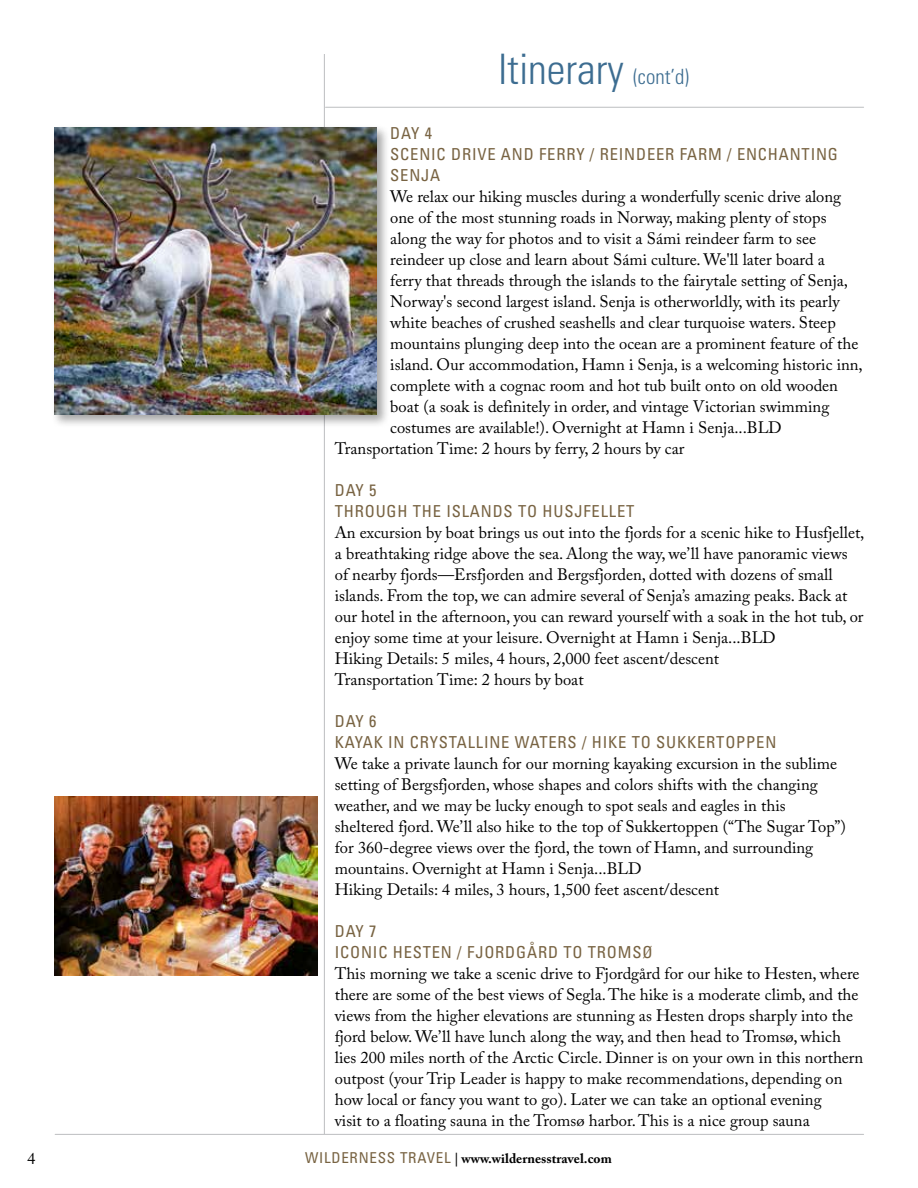
<style>
.page{position:relative;width:918px;height:1188px;background:#fff}
.page>*{position:absolute;margin:0;border:0;box-sizing:border-box;transform-origin:0 0}
.t1{font:300 condensed 42px "Univers LT Std";color:#3d6d91}
.t2{font:16.5px/21px "Adobe Caslon Pro";color:#000}
.t3{font:condensed 16.5px/21px "Univers LT Std";letter-spacing:.05em;color:#786342}
.t4{font:700 13.5px "Adobe Caslon Pro";color:#000}
.s1{font-size:21px}
.s2{font-family:"Univers LT Std";font-weight:400;font-stretch:condensed;font-size:15px;color:#786342}
</style>
<div class="page">
<hr style="left:324px;top:54px;width:1px;height:1080px;background:#bcbec0">
<hr style="left:55px;top:1134px;width:809px;height:1px;background:#bcbec0">
<hr style="left:326px;top:107px;width:538px;height:1px;background:#bcbec0">
<div style="left:51px;top:124px;width:339px;height:304px;background:#000;opacity:.35"></div>
<img style="left:54px;top:127px;width:323px;height:288px">
<img style="left:54px;top:796px;width:263px;height:180px">
<h1 class="t1" style="left:498px;top:44px;width:193px">Itinerary <span class="s1">(cont’d)</span></h1>
<p class="t3" style="left:390px;top:123px;width:449px">DAY 4<br>SCENIC DRIVE AND FERRY / REINDEER FARM / ENCHANTING<br>SENJA</p>
<p class="t2" style="left:390px;top:186px;width:452px">We relax our hiking muscles during a wonderfully scenic drive along</p>
<p class="t2" style="left:390px;top:207px;width:438px">one of the most stunning roads in Norway, making plenty of stops</p>
<p class="t2" style="left:390px;top:228px;width:427px">along the way for photos and to visit a Sámi reindeer farm to see</p>
<p class="t2" style="left:390px;top:249px;width:436px">reindeer up close and learn about Sámi culture. We'll later board a</p>
<p class="t2" style="left:390px;top:270px;width:459px">ferry that threads through the islands to the fairytale setting of Senja,</p>
<p class="t2" style="left:390px;top:291px;width:451px">Norway's second largest island. Senja is otherworldly, with its pearly</p>
<p class="t2" style="left:390px;top:312px;width:447px">white beaches of crushed seashells and clear turquoise waters. Steep</p>
<p class="t2" style="left:390px;top:333px;width:470px">mountains plunging deep into the ocean are a prominent feature of the</p>
<p class="t2" style="left:390px;top:354px;width:474px">island. Our accommodation, Hamn i Senja, is a welcoming historic inn,</p>
<p class="t2" style="left:390px;top:375px;width:449px">complete with a cognac room and hot tub built onto on old wooden</p>
<p class="t2" style="left:390px;top:396px;width:441px">boat (a soak is definitely in order, and vintage Victorian swimming</p>
<p class="t2" style="left:390px;top:417px;width:393px">costumes are available!). Overnight at Hamn i Senja...BLD</p>
<p class="t2" style="left:335px;top:438px;width:351px">Transportation Time: 2 hours by ferry, 2 hours by car</p>
<p class="t3" style="left:335px;top:480px;width:301px">DAY 5<br>THROUGH THE ISLANDS TO HUSJFELLET</p>
<p class="t2" style="left:335px;top:522px;width:531px">An excursion by boat brings us out into the fjords for a scenic hike to Husfjellet, a breathtaking ridge above the sea. Along the way, we’ll have panoramic views of nearby fjords—Ersfjorden and Bergsfjorden, dotted with dozens of small islands. From the top, we can admire several of Senja’s amazing peaks. Back at our hotel in the afternoon, you can reward yourself with a soak in the hot tub, or enjoy some time at your leisure. Overnight at Hamn i Senja...BLD<br>Hiking Details: 5 miles, 4 hours, 2,000 feet ascent/descent<br>Transportation Time: 2 hours by boat</p>
<p class="t3" style="left:335px;top:711px;width:443px">DAY 6<br>KAYAK IN CRYSTALLINE WATERS / HIKE TO SUKKERTOPPEN</p>
<p class="t2" style="left:335px;top:753px;width:513px">We take a private launch for our morning kayaking excursion in the sublime setting of Bergsfjorden, whose shapes and colors shifts with the changing weather, and we may be lucky enough to spot seals and eagles in this sheltered fjord. We’ll also hike to the top of Sukkertoppen (“The Sugar Top”) for 360-degree views over the fjord, the town of Hamn, and surrounding mountains. Overnight at Hamn i Senja...BLD<br>Hiking Details: 4 miles, 3 hours, 1,500 feet ascent/descent</p>
<p class="t3" style="left:335px;top:921px;width:319px">DAY 7<br>ICONIC HESTEN / FJORDGÅRD TO TROMSØ</p>
<p class="t2" style="left:335px;top:963px;width:530px">This morning we take a scenic drive to Fjordgård for our hike to Hesten, where there are some of the best views of Segla. The hike is a moderate climb, and the views from the higher elevations are stunning as Hesten drops sharply into the fjord below. We’ll have lunch along the way, and then head to Tromsø, which lies 200 miles north of the Arctic Circle. Dinner is on your own in this northern outpost (your Trip Leader is happy to make recommendations, depending on how local or fancy you want to go). Later we can take an optional evening<br>visit to a floating sauna in the Tromsø harbor. This is a nice group sauna</p>
<p class="t2" style="left:27px;top:1148px;width:10px">4</p>
<p class="t4" style="left:305px;top:1151px;width:308px"><span class="s2">WILDERNESS TRAVEL</span> | www.wildernesstravel.com</p>
</div>
